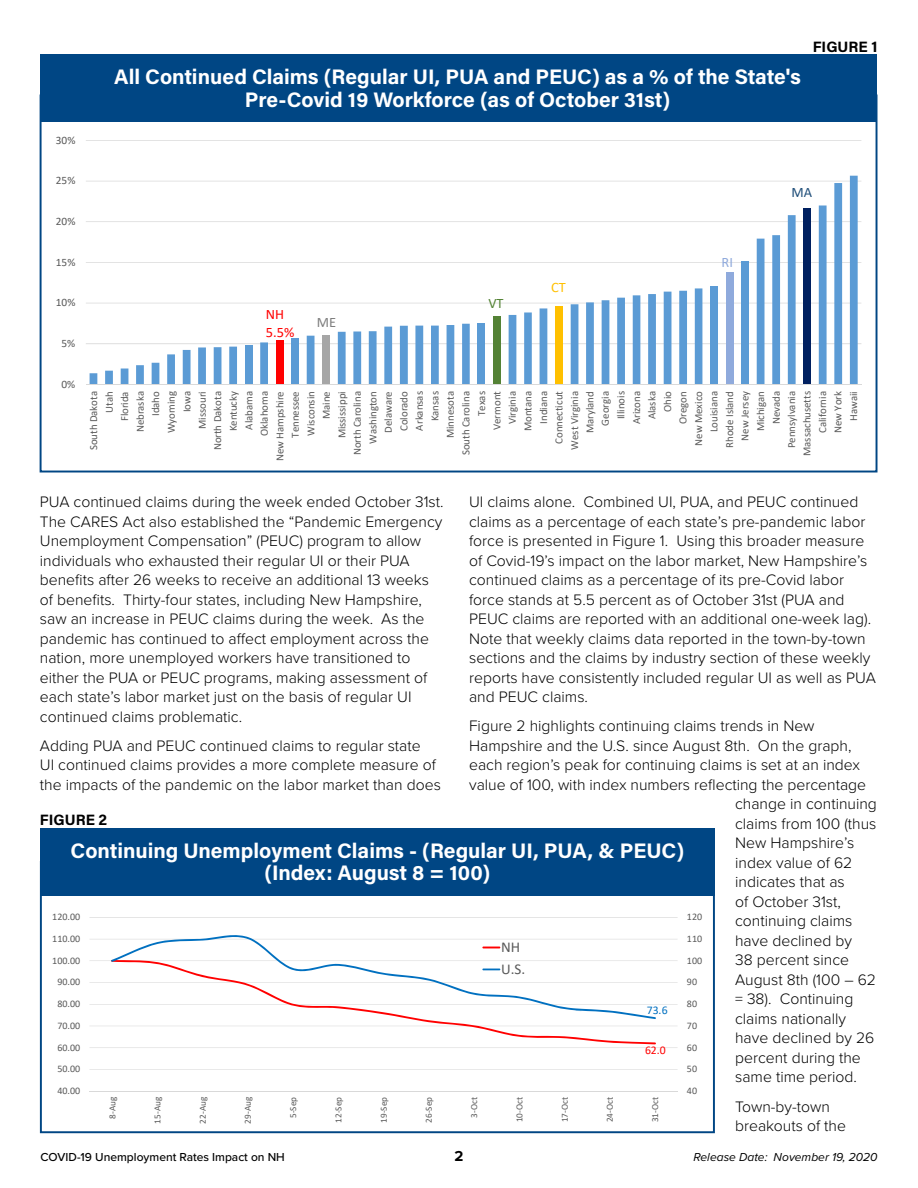
<style>
.page{position:relative;width:918px;height:1188px;background:#fff}
.page>*{position:absolute;margin:0;border:0;box-sizing:border-box;transform-origin:0 0}
.t1{font:700 21px/22.5px "Acumin Pro";color:#fff;text-align:center}
.BODY{font:300 15.75px/19.5px "Proxima Nova";color:#000}
.t2{font:700 15px "Acumin Pro";letter-spacing:.005em;color:#000}
.t3{font:15px/22px "Calibri";color:#595959}
.t4{font:700 15px "Proxima Nova";color:#000}
.t5{font:14.4px/17.5px "Calibri";color:#f00}
.t6{font:14.4px "Calibri";color:#7e7e7e}
.t7{font:14.4px "Calibri";color:#548335}
.t8{font:14.4px "Calibri";color:#90aadc}
.t9{font:14.4px "Calibri";color:#1f4e79}
.t10{font:14.4px "Calibri";color:#ffc000}
.t11{font:500 12px "Proxima Nova";color:#000}
.t12{font:italic 12px "Proxima Nova";color:#000}
.t13{font:11.7px "Calibri";color:#f00}
.t14{font:11.7px "Calibri";color:#0070c0}
.t15{font:11.4px "Calibri";letter-spacing:-.01em;color:#595959}
.t16{font:10.8px/15.5px "Calibri";letter-spacing:-.005em;color:#595959;text-align:right}
.t17{font:10.05px "Calibri";color:#595959}
.t18{font:9.3px "Calibri";letter-spacing:-.005em;color:#595959}
</style>
<div class="page">
<hr style="left:86px;top:343px;width:775px;height:1px;background:#d9d9d9">
<hr style="left:86px;top:303px;width:775px;height:1px;background:#d9d9d9">
<hr style="left:86px;top:262px;width:775px;height:1px;background:#d9d9d9">
<hr style="left:86px;top:221px;width:775px;height:1px;background:#d9d9d9">
<hr style="left:86px;top:181px;width:775px;height:1px;background:#d9d9d9">
<hr style="left:86px;top:140px;width:775px;height:1px;background:#d9d9d9">
<svg style="left:90px;top:176px;width:768px;height:208px"></svg>
<hr style="left:86px;top:384px;width:775px;height:1px;background:#d9d9d9">
<div style="left:40px;top:54px;width:838px;height:68px;background:#004684"></div>
<hr style="left:89px;top:1069px;width:589px;height:1px;background:#d9d9d9">
<hr style="left:89px;top:1047px;width:589px;height:1px;background:#d9d9d9">
<hr style="left:89px;top:1026px;width:589px;height:1px;background:#d9d9d9">
<hr style="left:89px;top:1004px;width:589px;height:1px;background:#d9d9d9">
<hr style="left:89px;top:982px;width:589px;height:1px;background:#d9d9d9">
<hr style="left:89px;top:960px;width:589px;height:1px;background:#d9d9d9">
<hr style="left:89px;top:939px;width:589px;height:1px;background:#d9d9d9">
<hr style="left:89px;top:917px;width:589px;height:1px;background:#d9d9d9">
<hr style="left:89px;top:1091px;width:589px;height:1px;background:#d9d9d9">
<svg style="left:111px;top:1019px;width:545px;height:25px"></svg>
<svg style="left:111px;top:935px;width:545px;height:84px"></svg>
<svg style="left:482px;top:947px;width:18px;height:1px"></svg>
<svg style="left:482px;top:969px;width:18px;height:1px"></svg>
<div style="left:40px;top:828px;width:675px;height:68px;background:#004684"></div>
<p class="t15" style="left:56px;top:132px;width:21px">30%</p>
<p class="t15" style="left:56px;top:172px;width:21px">25%</p>
<p class="t15" style="left:56px;top:213px;width:21px">20%</p>
<p class="t15" style="left:56px;top:254px;width:21px">15%</p>
<p class="t15" style="left:56px;top:295px;width:21px">10%</p>
<p class="t15" style="left:62px;top:335px;width:15px">5%</p>
<p class="t15" style="left:62px;top:376px;width:15px">0%</p>
<p class="t1" style="left:114px;top:65px;width:688px">All Continued Claims (Regular UI, PUA and PEUC) as a % of the State's<br>Pre-Covid 19 Workforce (as of October 31st)</p>
<p class="t2" style="left:813px;top:36px;width:66px">FIGURE 1</p>
<p class="t5" style="left:266px;top:305px;width:30px">NH<br>5.5%</p>
<p class="t6" style="left:317px;top:312px;width:21px">ME</p>
<p class="t7" style="left:488px;top:294px;width:17px">VT</p>
<p class="t10" style="left:551px;top:278px;width:16px">CT</p>
<p class="t8" style="left:722px;top:252px;width:13px">RI</p>
<p class="t9" style="left:792px;top:183px;width:22px">MA</p>
<p class="t16" style="left:86px;top:461px;width:72px;rotate:-90deg">South Dakota<br>Utah<br>Florida<br>Nebraska<br>Idaho<br>Wyoming<br>Iowa<br>Missouri<br>North Dakota<br>Kentucky<br>Alabama<br>Oklahoma<br>New Hampshire<br>Tennessee<br>Wisconsin<br>Maine<br>Mississippi<br>North Carolina<br>Washington<br>Delaware<br>Colorado<br>Arkansas<br>Kansas<br>Minnesota<br>South Carolina<br>Texas<br>Vermont<br>Virginia<br>Montana<br>Indiana<br>Connecticut<br>West Virginia<br>Maryland<br>Georgia<br>Illinois<br>Arizona<br>Alaska<br>Ohio<br>Oregon<br>New Mexico<br>Louisiana<br>Rhode Island<br>New Jersey<br>Michigan<br>Nevada<br>Pennsylvania<br>Massachusetts<br>California<br>New York<br>Hawaii</p>
<p class="BODY" style="left:40px;top:491px;width:405px">PUA continued claims during the week ended October 31st.<br>The CARES Act also established the “Pandemic Emergency Unemployment Compensation” (PEUC) program to allow individuals who exhausted their regular UI or their PUA benefits after 26 weeks to receive an additional 13 weeks of benefits. Thirty-four states, including New Hampshire, saw an increase in PEUC claims during the week. As the pandemic has continued to affect employment across the nation, more unemployed workers have transitioned to either the PUA or PEUC programs, making assessment of each state’s labor market just on the basis of regular UI continued claims problematic.</p>
<p class="BODY" style="left:40px;top:735px;width:403px">Adding PUA and PEUC continued claims to regular state<br>UI continued claims provides a more complete measure of the impacts of the pandemic on the labor market than does</p>
<p class="BODY" style="left:469px;top:491px;width:408px">UI claims alone. Combined UI, PUA, and PEUC continued claims as a percentage of each state’s pre-pandemic labor force is presented in Figure 1. Using this broader measure of Covid-19’s impact on the labor market, New Hampshire’s continued claims as a percentage of its pre-Covid labor force stands at 5.5 percent as of October 31st (PUA and PEUC claims are reported with an additional one-week lag).<br>Note that weekly claims data reported in the town-by-town sections and the claims by industry section of these weekly reports have consistently included regular UI as well as PUA and PEUC claims.</p>
<p class="BODY" style="left:469px;top:715px;width:347px">Figure 2 highlights continuing claims trends in New</p>
<p class="BODY" style="left:469px;top:735px;width:384px">Hampshire and the U.S. since August 8th. On the graph,</p>
<p class="BODY" style="left:469px;top:754px;width:392px">each region’s peak for continuing claims is set at an index</p>
<p class="BODY" style="left:469px;top:774px;width:398px">value of 100, with index numbers reflecting the percentage</p>
<p class="BODY" style="left:735px;top:793px;width:143px">change in continuing</p>
<p class="BODY" style="left:735px;top:813px;width:143px">claims from 100 (thus</p>
<p class="BODY" style="left:735px;top:832px;width:121px">New Hampshire’s</p>
<p class="BODY" style="left:735px;top:852px;width:119px">index value of 62</p>
<p class="BODY" style="left:735px;top:871px;width:111px">indicates that as</p>
<p class="BODY" style="left:735px;top:891px;width:107px">of October 31st,</p>
<p class="BODY" style="left:735px;top:910px;width:119px">continuing claims</p>
<p class="BODY" style="left:735px;top:930px;width:118px">have declined by</p>
<p class="BODY" style="left:735px;top:949px;width:115px">38 percent since</p>
<p class="BODY" style="left:735px;top:969px;width:142px">August 8th (100 – 62</p>
<p class="BODY" style="left:735px;top:988px;width:120px">= 38). Continuing</p>
<p class="BODY" style="left:735px;top:1008px;width:112px">claims nationally</p>
<p class="BODY" style="left:735px;top:1027px;width:141px">have declined by 26</p>
<p class="BODY" style="left:735px;top:1047px;width:127px">percent during the</p>
<p class="BODY" style="left:735px;top:1066px;width:123px">same time period.</p>
<p class="BODY" style="left:735px;top:1096px;width:112px">Town-by-town breakouts of the</p>
<p class="t2" style="left:40px;top:809px;width:69px">FIGURE 2</p>
<p class="t1" style="left:71px;top:838px;width:615px">Continuing Unemployment Claims - (Regular UI, PUA, &amp; PEUC)</p>
<p class="t1" style="left:264px;top:861px;width:227px">(Index: August 8 = 100)</p>
<p class="t17" style="left:687px;top:910px;width:17px">120</p>
<p class="t17" style="left:52px;top:910px;width:29px">120.00</p>
<p class="t17" style="left:687px;top:932px;width:17px">110</p>
<p class="t17" style="left:52px;top:932px;width:29px">110.00</p>
<p class="t3" style="left:501px;top:935px;width:26px">NH<br>U.S.</p>
<p class="t17" style="left:687px;top:953px;width:17px">100</p>
<p class="t17" style="left:52px;top:953px;width:29px">100.00</p>
<p class="t17" style="left:687px;top:975px;width:12px">90</p>
<p class="t17" style="left:57px;top:975px;width:24px">90.00</p>
<p class="t17" style="left:687px;top:997px;width:12px">80</p>
<p class="t17" style="left:57px;top:997px;width:24px">80.00</p>
<p class="t14" style="left:647px;top:1002px;width:22px">73.6</p>
<p class="t17" style="left:687px;top:1018px;width:12px">70</p>
<p class="t17" style="left:57px;top:1018px;width:24px">70.00</p>
<p class="t17" style="left:687px;top:1040px;width:12px">60</p>
<p class="t17" style="left:57px;top:1040px;width:24px">60.00</p>
<p class="t13" style="left:645px;top:1042px;width:22px">62.0</p>
<p class="t17" style="left:687px;top:1062px;width:12px">50</p>
<p class="t17" style="left:57px;top:1062px;width:24px">50.00</p>
<p class="t17" style="left:687px;top:1084px;width:12px">40</p>
<p class="t17" style="left:57px;top:1084px;width:24px">40.00</p>
<p class="t18" style="left:106px;top:1119px;width:24px;rotate:-90deg">8-Aug</p>
<p class="t18" style="left:151px;top:1124px;width:28px;rotate:-90deg">15-Aug</p>
<p class="t18" style="left:196px;top:1124px;width:28px;rotate:-90deg">22-Aug</p>
<p class="t18" style="left:241px;top:1124px;width:28px;rotate:-90deg">29-Aug</p>
<p class="t18" style="left:287px;top:1118px;width:23px;rotate:-90deg">5-Sep</p>
<p class="t18" style="left:332px;top:1123px;width:27px;rotate:-90deg">12-Sep</p>
<p class="t18" style="left:377px;top:1123px;width:27px;rotate:-90deg">19-Sep</p>
<p class="t18" style="left:422px;top:1123px;width:27px;rotate:-90deg">26-Sep</p>
<p class="t18" style="left:468px;top:1118px;width:22px;rotate:-90deg">3-Oct</p>
<p class="t18" style="left:513px;top:1122px;width:27px;rotate:-90deg">10-Oct</p>
<p class="t18" style="left:558px;top:1122px;width:27px;rotate:-90deg">17-Oct</p>
<p class="t18" style="left:603px;top:1122px;width:27px;rotate:-90deg">24-Oct</p>
<p class="t18" style="left:649px;top:1122px;width:27px;rotate:-90deg">31-Oct</p>
<p class="t11" style="left:40px;top:1148px;width:246px">COVID-19 Unemployment Rates Impact on NH</p>
<p class="t4" style="left:454px;top:1145px;width:10px">2</p>
<p class="t12" style="left:694px;top:1148px;width:185px">Release Date: November 19, 2020</p>
</div>
